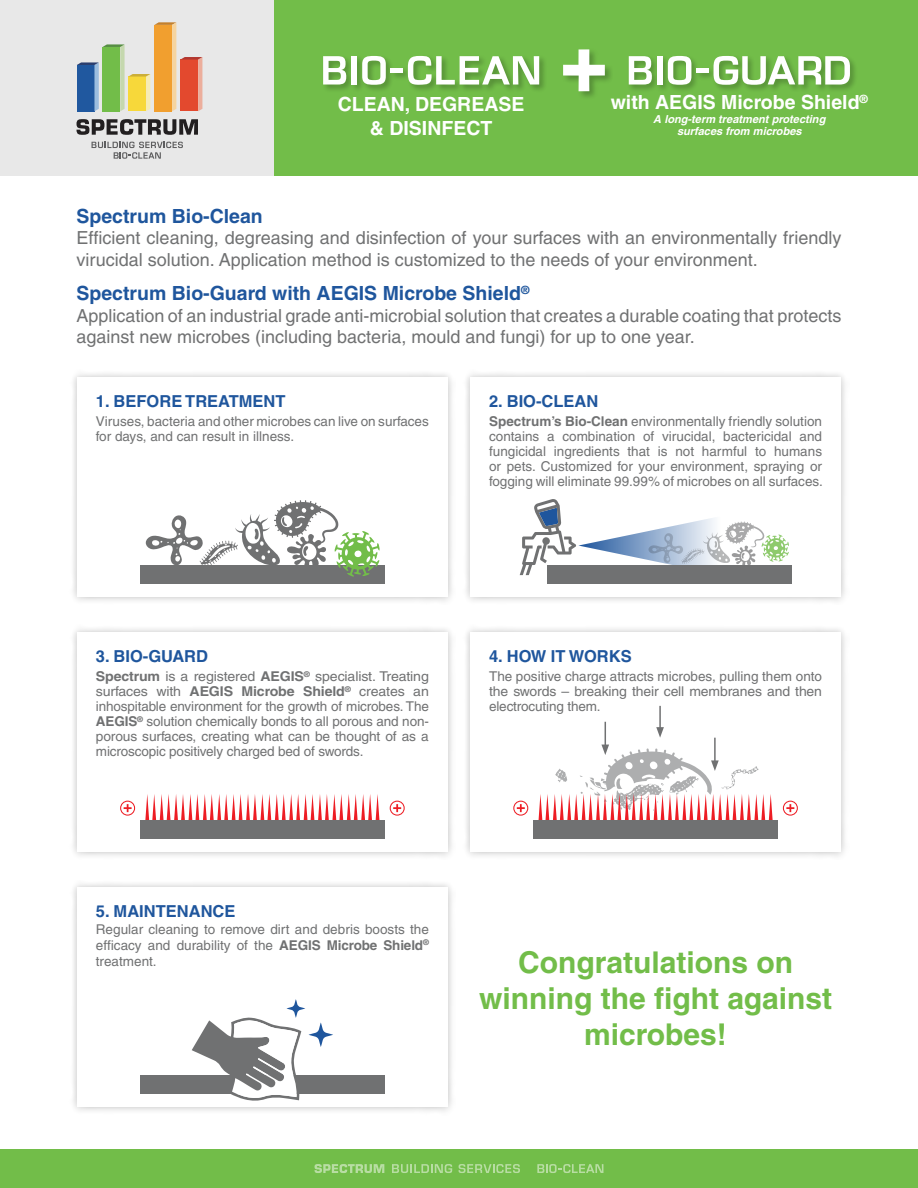
<style>
.page{position:relative;width:918px;height:1188px;background:#fff}
.page>*{position:absolute;margin:0;border:0;box-sizing:border-box;transform-origin:0 0}
.t1{font:700 30px/36px "Helvetica LT";color:#72bd49;text-align:center}
.t2{font:700 19.5px "Helvetica LT";color:#1f569d}
.t3{font:700 19.5px/23.4px "Helvetica LT";color:#fff;text-align:center}
.t4{font:18px/21.6px "Helvetica LT";color:#707172}
.t5{font:700 16.5px "Helvetica LT";color:#1f569d}
.t6{font:13.5px/15px "Helvetica LT";color:#707172;text-align:justify}
.t7{font:13.5px/15px "Helvetica LT";color:#707172;text-align:justify;scale:1.05 1}
.t8{font:italic 700 11.1px/12px "Helvetica LT";color:#fff;text-align:center}
.s1{font-weight:700}
</style>
<div class="page">
<div style="left:462px;top:624px;width:387px;height:236px;background:#000;opacity:.25"></div>
<div style="left:470px;top:632px;width:371px;height:220px;background:#fff"></div>
<div style="left:69px;top:624px;width:387px;height:236px;background:#000;opacity:.25"></div>
<div style="left:77px;top:632px;width:371px;height:220px;background:#fff"></div>
<div style="left:69px;top:880px;width:387px;height:236px;background:#000;opacity:.25"></div>
<div style="left:77px;top:888px;width:371px;height:219px;background:#fff"></div>
<div style="left:69px;top:369px;width:387px;height:236px;background:#000;opacity:.25"></div>
<div style="left:77px;top:377px;width:371px;height:220px;background:#fff"></div>
<div style="left:462px;top:369px;width:387px;height:236px;background:#000;opacity:.25"></div>
<div style="left:470px;top:377px;width:371px;height:220px;background:#fff"></div>
<div style="left:274px;top:0;width:644px;height:176px;background:#72bd49"></div>
<div style="left:0;top:1149px;width:918px;height:39px;background:#72bd49"></div>
<hr style="left:659px;top:706px;width:2px;height:23px;background:#707172">
<svg style="left:145px;top:794px;width:235px;height:27px"></svg>
<div style="left:140px;top:821px;width:244px;height:18px;background:#707172"></div>
<svg style="left:390px;top:801px;width:15px;height:15px"></svg>
<svg style="left:120px;top:801px;width:15px;height:15px"></svg>
<div style="left:140px;top:565px;width:244px;height:19px;background:#707172"></div>
<svg style="left:146px;top:500px;width:234px;height:77px"></svg>
<svg style="left:520px;top:499px;width:269px;height:76px"></svg>
<div style="left:548px;top:565px;width:244px;height:19px;background:#707172"></div>
<div style="left:140px;top:1076px;width:244px;height:18px;background:#707172"></div>
<svg style="left:192px;top:999px;width:141px;height:102px"></svg>
<div style="left:0;top:0;width:274px;height:176px;background:#e8e8e8"></div>
<div style="left:561px;top:48px;width:52px;height:52px;background:#000;opacity:.25"></div>
<svg style="left:563px;top:49px;width:42px;height:42px"></svg>
<div style="left:321px;top:54px;width:226px;height:39px;background:#000;opacity:.25"></div>
<div style="left:391px;top:68px;width:12px;height:5px;background:#fff"></div>
<svg style="left:323px;top:56px;width:23px;height:29px"></svg>
<svg style="left:362px;top:56px;width:24px;height:29px"></svg>
<div style="left:352px;top:56px;width:5px;height:29px;background:#fff"></div>
<svg style="left:408px;top:56px;width:131px;height:29px"></svg>
<div style="left:627px;top:54px;width:231px;height:39px;background:#000;opacity:.25"></div>
<div style="left:696px;top:68px;width:13px;height:5px;background:#fff"></div>
<svg style="left:629px;top:56px;width:23px;height:29px"></svg>
<svg style="left:668px;top:56px;width:23px;height:29px"></svg>
<div style="left:657px;top:56px;width:6px;height:29px;background:#fff"></div>
<svg style="left:714px;top:56px;width:136px;height:29px"></svg>
<svg style="left:77px;top:22px;width:125px;height:89px"></svg>
<svg style="left:76px;top:119px;width:122px;height:16px"></svg>
<svg style="left:92px;top:142px;width:91px;height:17px"></svg>
<svg style="left:538px;top:722px;width:235px;height:99px"></svg>
<div style="left:534px;top:821px;width:244px;height:18px;background:#707172"></div>
<svg style="left:783px;top:801px;width:15px;height:15px"></svg>
<svg style="left:513px;top:801px;width:15px;height:15px"></svg>
<svg style="left:392px;top:1164px;width:60px;height:9px"></svg>
<svg style="left:459px;top:1164px;width:61px;height:9px"></svg>
<svg style="left:315px;top:1164px;width:69px;height:9px"></svg>
<svg style="left:537px;top:1164px;width:66px;height:9px"></svg>
<h2 class="t3" style="left:338px;top:92px;width:188px">CLEAN, DEGREASE &amp; DISINFECT</h2>
<h2 class="t3" style="left:611px;top:91px;width:259px">with AEGIS Microbe Shield<sup>®</sup></h2>
<p class="t8" style="left:653px;top:113px;width:174px">A long-term treatment protecting surfaces from microbes</p>
<h2 class="t2" style="left:76px;top:204px;width:188px">Spectrum Bio-Clean</h2>
<h3 class="t4" style="left:76px;top:227px;width:767px">Efficient cleaning, degreasing and disinfection of your surfaces with an environmentally friendly virucidal solution. Application method is customized to the needs of your environment.</h3>
<h2 class="t2" style="left:76px;top:281px;width:454px">Spectrum Bio-Guard with AEGIS Microbe Shield<sup>®</sup></h2>
<h3 class="t4" style="left:76px;top:304px;width:766px">Application of an industrial grade anti-microbial solution that creates a durable coating that protects against new microbes (including bacteria, mould and fungi) for up to one year.</h3>
<p class="t5" style="left:96px;top:391px;width:191px">1. BEFORE TREATMENT</p>
<p class="t6" style="left:96px;top:414px;width:335px">Viruses, bacteria and other microbes can live on surfaces for days, and can result in illness.</p>
<p class="t5" style="left:489px;top:391px;width:111px">2. BIO-CLEAN</p>
<p class="t6" style="left:489px;top:414px;width:335px"><span class="s1">Spectrum’s Bio-Clean</span> environmentally friendly solution contains a combination of virucidal, bactericidal and fungicidal ingredients that is not harmful to humans or pets. Customized for your environment, spraying or fogging will eliminate 99.99% of microbes on all surfaces.</p>
<p class="t5" style="left:96px;top:646px;width:114px">3. BIO-GUARD</p>
<p class="t7" style="left:96px;top:669px;width:319px"><span class="s1">Spectrum</span> is a registered <span class="s1">AEGIS</span><sup>®</sup> specialist. Treating surfaces with <span class="s1">AEGIS Microbe Shield</span><sup>®</sup> creates an inhospitable environment for the growth of microbes. The <span class="s1">AEGIS</span><sup>®</sup> solution chemically bonds to all porous and non&shy;porous surfaces, creating what can be thought of as a microscopic positively charged bed of swords.</p>
<p class="t5" style="left:489px;top:646px;width:144px">4. HOW IT WORKS</p>
<p class="t6" style="left:489px;top:669px;width:335px">The positive charge attracts microbes, pulling them onto the swords – breaking their cell membranes and then electrocuting them.</p>
<p class="t5" style="left:96px;top:902px;width:141px">5. MAINTENANCE</p>
<p class="t6" style="left:96px;top:921px;width:335px;line-height:16.2px">Regular cleaning to remove dirt and debris boosts the efficacy and durability of the <span class="s1">AEGIS Microbe Shield</span><sup>® </sup>treatment.</p>
<h1 class="t1" style="left:479px;top:944px;width:355px">Congratulations on winning the fight against microbes!</h1>
</div>
